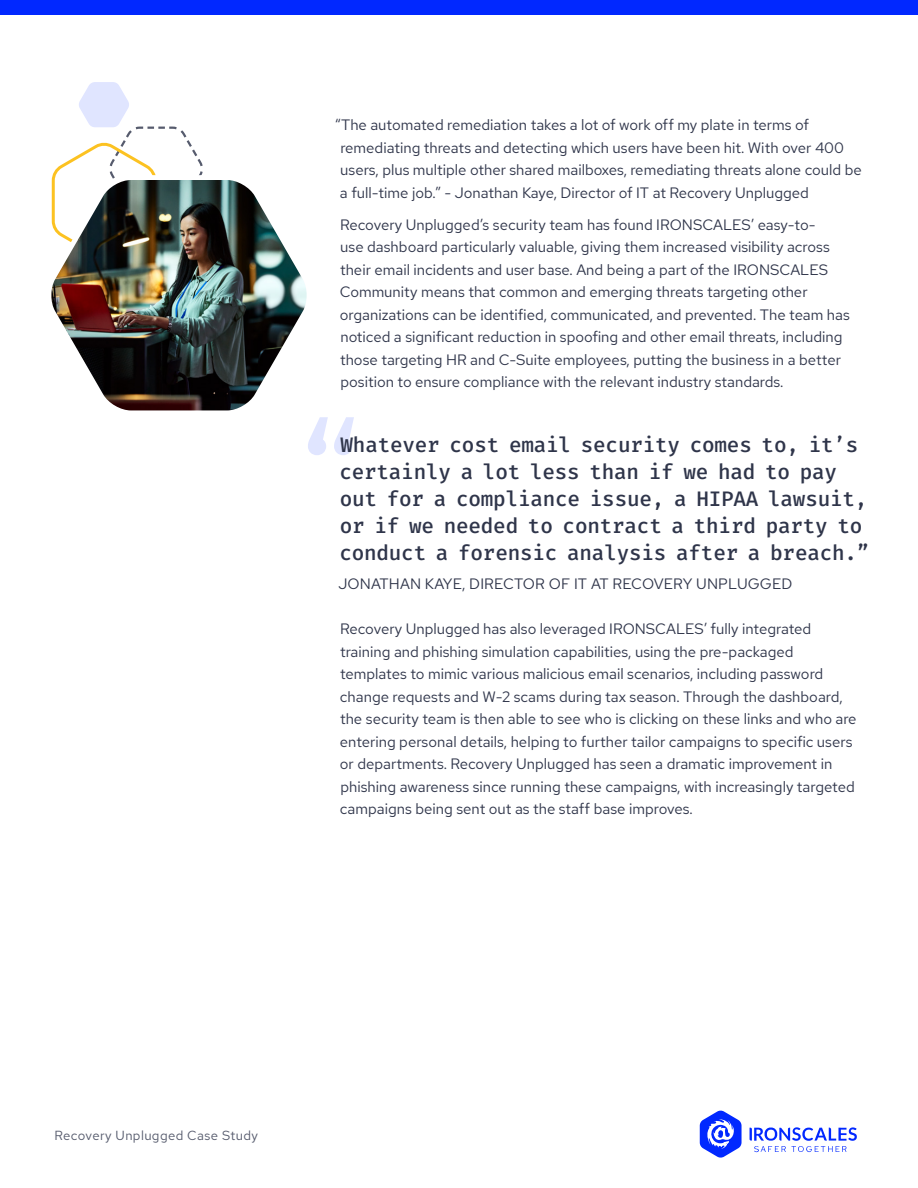
<style>
.page{position:relative;width:918px;height:1188px;background:#fff}
.page>*{position:absolute;margin:0;border:0;box-sizing:border-box;transform-origin:0 0}
.Fira_Callout_14pt{font:300 21px/27px "Fira Code";letter-spacing:-.01em;color:#2f354a}
.Body_Copy{font:15px/22.5px "Red Hat Text";color:#2f354a}
.Quote_Name{font:15px "Red Hat Text";letter-spacing:.01em;color:#2f354a}
.t1{font:13.2px "Red Hat Text";letter-spacing:.03em;color:#565b6d}
</style>
<div class="page">
<svg style="left:53px;top:82px;width:150px;height:91px"></svg>
<img style="left:51px;top:173px;width:256px;height:238px">
<svg style="left:308px;top:417px;width:46px;height:38px"></svg>
<svg style="left:700px;top:1110px;width:157px;height:48px"></svg>
<div style="left:0;top:0;width:918px;height:14px;background:#0128ff"></div>
<p class="Body_Copy" style="left:340px;top:113px;width:523px;text-indent:-5px">“The automated remediation takes a lot of work off my plate in terms of remediating threats and detecting which users have been hit. With over 400 users, plus multiple other shared mailboxes, remediating threats alone could be a full-time job.” - Jonathan Kaye, Director of IT at Recovery Unplugged</p>
<p class="Body_Copy" style="left:340px;top:213px;width:512px">Recovery Unplugged’s security team has found IRONSCALES’ easy-to-<br>use dashboard particularly valuable, giving them increased visibility across their email incidents and user base. And being a part of the IRONSCALES Community means that common and emerging threats targeting other organizations can be identified, communicated, and prevented. The team has noticed a significant reduction in spoofing and other email threats, including those targeting HR and C-Suite employees, putting the business in a better position to ensure compliance with the relevant industry standards.</p>
<p class="Fira_Callout_14pt" style="left:339px;top:433px;width:532px">Whatever cost email security comes to, it’s certainly a lot less than if we had to pay out for a compliance issue, a HIPAA lawsuit, or if we needed to contract a third party to conduct a forensic analysis after a breach.”</p>
<p class="Quote_Name" style="left:338px;top:574px;width:456px">JONATHAN KAYE, DIRECTOR OF IT AT RECOVERY UNPLUGGED</p>
<p class="Body_Copy" style="left:340px;top:618px;width:518px">Recovery Unplugged has also leveraged IRONSCALES’ fully integrated training and phishing simulation capabilities, using the pre-packaged templates to mimic various malicious email scenarios, including password change requests and W-2 scams during tax season. Through the dashboard, the security team is then able to see who is clicking on these links and who are entering personal details, helping to further tailor campaigns to specific users or departments. Recovery Unplugged has seen a dramatic improvement in phishing awareness since running these campaigns, with increasingly targeted campaigns being sent out as the staff base improves.</p>
<p class="t1" style="left:55px;top:1127px;width:205px">Recovery Unplugged Case Study</p>
</div>
